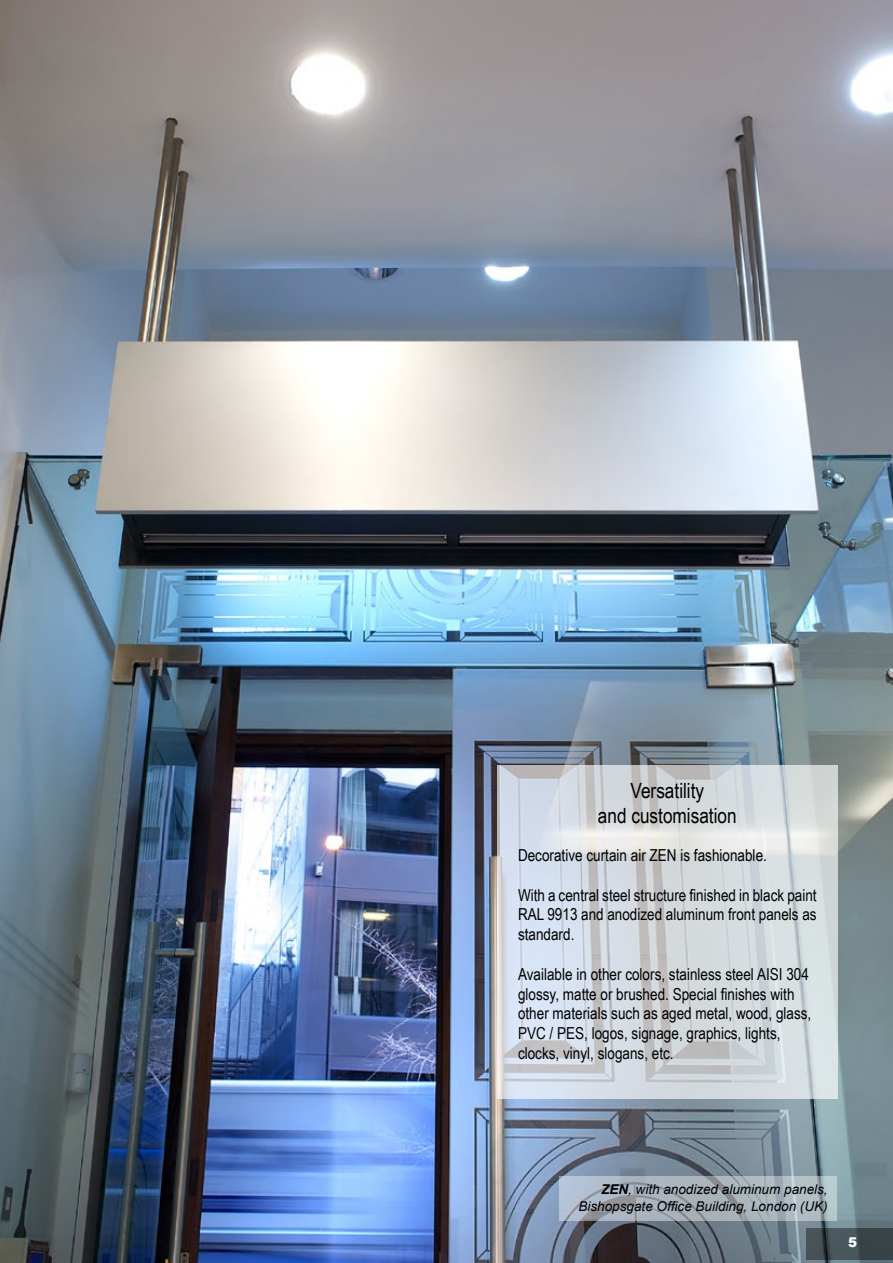
<style>
.page{position:relative;width:893px;height:1263px;background:#fff}
.page>*{position:absolute;margin:0;border:0;box-sizing:border-box;transform-origin:0 0}
.t1{font:21px/25.2px "Arial Narrow";color:#000;text-align:center}
.t2{font:16.5px/19.8px "Arial Narrow";color:#000;text-align:justify}
.t3{font:italic 13.5px/16.2px "Arial";color:#000;text-align:right}
.t4{font:900 13.5px "Arial";color:#fff}
.s1{font-weight:700}
</style>
<div class="page">
<img style="left:0;top:0;width:893px;height:1263px">
<svg style="left:497px;top:765px;width:341px;height:334px;background:#d3d8de"></svg>
<svg style="left:806px;top:1228px;width:87px;height:32px;background:#3e4b4f"></svg>
<svg style="left:559px;top:1176px;width:278px;height:44px;background:#a8b2bb"></svg>
<p class="t1" style="left:598px;top:777px;width:140px">Versatility<br>and customisation</p>
<p class="t2" style="left:518px;top:844px;width:250px">Decorative curtain air ZEN is fashionable.</p>
<p class="t2" style="left:518px;top:884px;width:300px">With a central steel structure finished in black paint RAL 9913 and anodized aluminum front panels as standard.</p>
<p class="t2" style="left:518px;top:963px;width:295px;text-align:left">Available in other colors, stainless steel AISI 304 glossy, matte or brushed. Special finishes with other materials such as aged metal, wood, glass, PVC / PES, logos, signage, graphics, lights, clocks, vinyl, slogans, etc.</p>
<p class="t3" style="left:579px;top:1182px;width:251px"><span class="s1">ZEN</span>, with anodized aluminum panels,<br>Bishopsgate Office Building, London (UK)</p>
<p class="t4" style="left:848px;top:1232px;width:11px">5</p>
</div>
